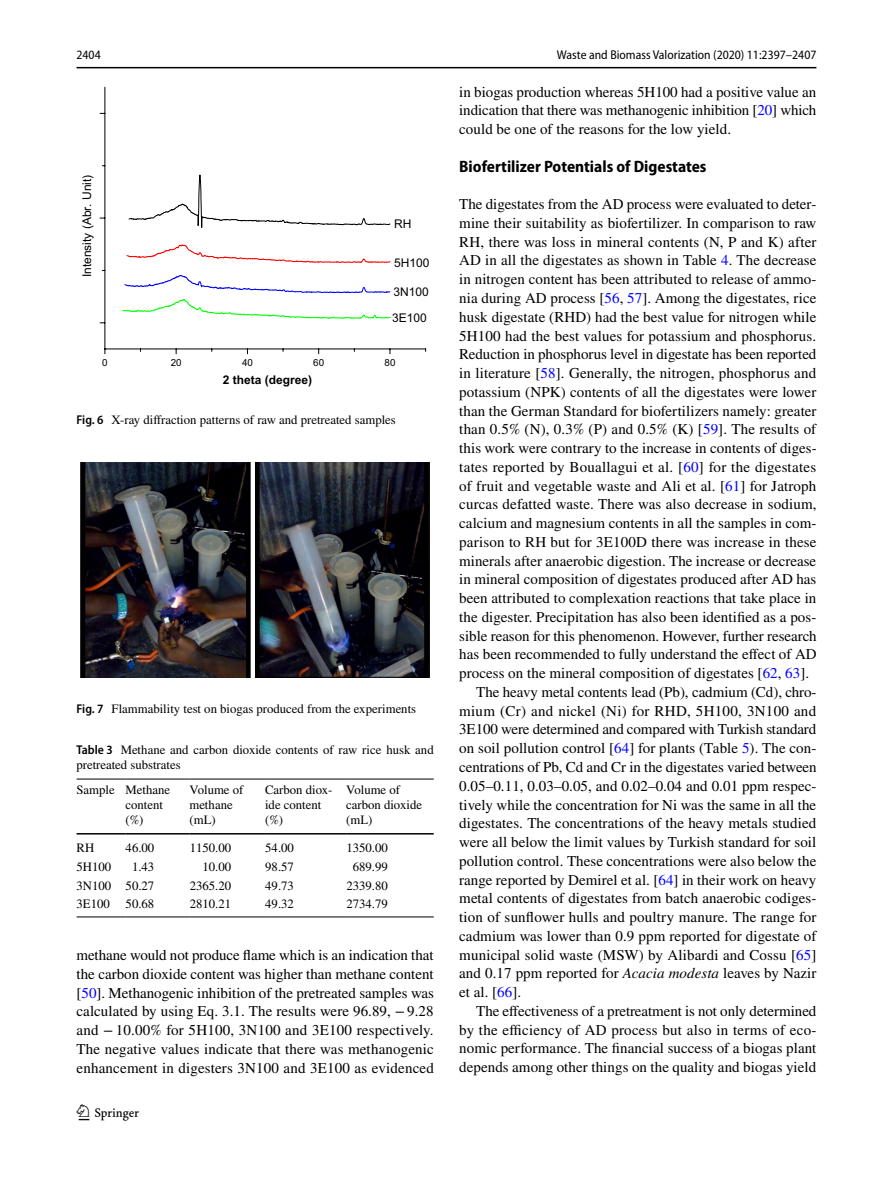
<style>
.page{position:relative;width:893px;height:1187px;background:#fff}
.page>*{position:absolute;margin:0;border:0;box-sizing:border-box;transform-origin:0 0}
.t1{font:22.5px "Springnew";color:#000}
.t2{font:700 semi-condensed 16.5px "Myriad Pro";color:#000}
.t3{font:15px/18.8px "STIX";letter-spacing:.005em;color:#000;text-align:justify}
.t4{font:12.75px/15px "STIX";color:#000}
.t5{font:semi-condensed 12.75px "Myriad Pro";color:#000}
.t6{font:12px/25.7px "Arial";color:#000}
.t7{font:700 12px "Arial";color:#000}
.t8{font:9.75px "Arial";letter-spacing:-.005em;color:#000}
.s1{font-family:"Myriad Pro";font-weight:600;font-stretch:semi-condensed}
.s2{color:#00f}
.s3{font-style:italic}
</style>
<div class="page">
<hr style="left:77px;top:67px;width:739px;height:1px;background:#000">
<hr style="left:105px;top:348px;width:321px;height:1px;background:#000">
<hr style="left:104px;top:87px;width:1px;height:262px;background:#000">
<svg style="left:122px;top:174px;width:269px;height:145px"></svg>
<img style="left:81px;top:462px;width:348px;height:215px">
<hr style="left:77px;top:778px;width:48px;height:1px;background:#000">
<hr style="left:77px;top:833px;width:48px;height:1px;background:#000">
<hr style="left:125px;top:778px;width:65px;height:1px;background:#000">
<hr style="left:125px;top:833px;width:65px;height:1px;background:#000">
<hr style="left:190px;top:778px;width:75px;height:1px;background:#000">
<hr style="left:190px;top:833px;width:75px;height:1px;background:#000">
<hr style="left:265px;top:778px;width:81px;height:1px;background:#000">
<hr style="left:265px;top:833px;width:81px;height:1px;background:#000">
<hr style="left:346px;top:778px;width:88px;height:1px;background:#000">
<hr style="left:346px;top:833px;width:88px;height:1px;background:#000">
<hr style="left:77px;top:916px;width:48px;height:1px;background:#000">
<hr style="left:125px;top:916px;width:65px;height:1px;background:#000">
<hr style="left:190px;top:916px;width:75px;height:1px;background:#000">
<hr style="left:265px;top:916px;width:81px;height:1px;background:#000">
<hr style="left:346px;top:916px;width:88px;height:1px;background:#000">
<p class="t5" style="left:77px;top:48px;width:26px">2404</p>
<p class="t5" style="left:557px;top:48px;width:261px">Waste and Biomass Valorization (2020) 11:2397–2407</p>
<p class="t6" style="left:74px;top:277px;width:104px;rotate:-90deg">Intensity (Abr. Unit)</p>
<p class="t6" style="left:394px;top:211px;width:19px">RH</p>
<p class="t6" style="left:394px;top:250px;width:37px">5H100</p>
<p class="t6" style="left:392px;top:279px;width:38px">3N100<br>3E100</p>
<p class="t8" style="left:102px;top:356px;width:7px">0</p>
<p class="t8" style="left:171px;top:356px;width:12px">20</p>
<p class="t8" style="left:242px;top:356px;width:12px">40</p>
<p class="t8" style="left:313px;top:356px;width:12px">60</p>
<p class="t8" style="left:385px;top:356px;width:12px">80</p>
<p class="t7" style="left:223px;top:371px;width:91px">2 theta (degree)</p>
<p class="t4" style="left:77px;top:412px;width:321px"><span class="s1">Fig. 6</span> X-ray diffraction patterns of raw and pretreated samples</p>
<p class="t4" style="left:77px;top:701px;width:341px"><span class="s1">Fig. 7</span> Flammability test on biogas produced from the experiments</p>
<p class="t4" style="left:77px;top:742px;width:359px"><span class="s1">Table 3</span> Methane and carbon dioxide contents of raw rice husk and pretreated substrates</p>
<p class="t4" style="left:125px;top:783px;width:46px;text-indent:-49px">Sample Methane content (%)</p>
<p class="t4" style="left:190px;top:783px;width:55px">Volume of methane (mL)</p>
<p class="t4" style="left:265px;top:783px;width:69px">Carbon diox&shy;ide content (%)</p>
<p class="t4" style="left:346px;top:783px;width:77px">Volume of carbon dioxide (mL)</p>
<p class="t4" style="left:77px;top:841px;width:19px">RH</p>
<p class="t4" style="left:126px;top:841px;width:30px">46.00</p>
<p class="t4" style="left:190px;top:841px;width:43px">1150.00</p>
<p class="t4" style="left:265px;top:841px;width:30px">54.00</p>
<p class="t4" style="left:346px;top:841px;width:43px">1350.00</p>
<p class="t4" style="left:77px;top:859px;width:36px">5H100</p>
<p class="t4" style="left:132px;top:859px;width:24px">1.43</p>
<p class="t4" style="left:203px;top:859px;width:30px">10.00</p>
<p class="t4" style="left:265px;top:859px;width:30px">98.57</p>
<p class="t4" style="left:353px;top:859px;width:37px">689.99</p>
<p class="t4" style="left:77px;top:878px;width:79px">3N100 50.27</p>
<p class="t4" style="left:190px;top:878px;width:43px">2365.20</p>
<p class="t4" style="left:265px;top:878px;width:30px">49.73</p>
<p class="t4" style="left:346px;top:878px;width:43px">2339.80</p>
<p class="t4" style="left:77px;top:897px;width:79px">3E100 50.68</p>
<p class="t4" style="left:190px;top:897px;width:43px">2810.21</p>
<p class="t4" style="left:265px;top:897px;width:30px">49.32</p>
<p class="t4" style="left:346px;top:897px;width:43px">2734.79</p>
<p class="t3" style="left:77px;top:946px;width:359px">methane would not produce flame which is an indication that the carbon dioxide content was higher than methane content [<span class="s2">50</span>]. Methanogenic inhibition of the pretreated samples was calculated by using Eq. 3.1. The results were 96.89, −9.28 and −10.00% for 5H100, 3N100 and 3E100 respectively.<br>The negative values indicate that there was methanogenic enhancement in digesters 3N100 and 3E100 as evidenced</p>
<h1 class="t1" style="left:79px;top:1104px;width:62px">1 3</h1>
<p class="t3" style="left:459px;top:83px;width:359px">in biogas production whereas 5H100 had a positive value an indication that there was methanogenic inhibition [<span class="s2">20</span>] which could be one of the reasons for the low yield.</p>
<p class="t2" style="left:459px;top:155px;width:249px">Biofertilizer Potentials of Digestates</p>
<p class="t3" style="left:459px;top:196px;width:359px">The digestates from the AD process were evaluated to deter-</p>
<p class="t3" style="left:459px;top:214px;width:359px">mine their suitability as biofertilizer. In comparison to raw</p>
<p class="t3" style="left:459px;top:233px;width:359px">RH, there was loss in mineral contents (N, P and K) after</p>
<p class="t3" style="left:459px;top:252px;width:359px">AD in all the digestates as shown in Table <span class="s2">4</span>. The decrease</p>
<p class="t3" style="left:459px;top:271px;width:359px">in nitrogen content has been attributed to release of ammo-</p>
<p class="t3" style="left:459px;top:289px;width:359px">nia during AD process [<span class="s2">56</span>, <span class="s2">57</span>]. Among the digestates, rice</p>
<p class="t3" style="left:459px;top:308px;width:359px">husk digestate (RHD) had the best value for nitrogen while</p>
<p class="t3" style="left:459px;top:327px;width:358px">5H100 had the best values for potassium and phosphorus.</p>
<p class="t3" style="left:459px;top:346px;width:359px">Reduction in phosphorus level in digestate has been reported</p>
<p class="t3" style="left:459px;top:364px;width:358px">in literature [<span class="s2">58</span>]. Generally, the nitrogen, phosphorus and</p>
<p class="t3" style="left:459px;top:383px;width:359px">potassium (NPK) contents of all the digestates were lower</p>
<p class="t3" style="left:459px;top:402px;width:359px">than the German Standard for biofertilizers namely: greater</p>
<p class="t3" style="left:459px;top:421px;width:359px">than 0.5% (N), 0.3% (P) and 0.5% (K) [<span class="s2">59</span>]. The results of</p>
<p class="t3" style="left:459px;top:439px;width:359px">this work were contrary to the increase in contents of diges-</p>
<p class="t3" style="left:459px;top:458px;width:358px">tates reported by Bouallagui et al. [<span class="s2">60</span>] for the digestates</p>
<p class="t3" style="left:459px;top:477px;width:359px">of fruit and vegetable waste and Ali et al. [<span class="s2">61</span>] for Jatroph</p>
<p class="t3" style="left:459px;top:496px;width:359px">curcas defatted waste. There was also decrease in sodium,</p>
<p class="t3" style="left:459px;top:514px;width:359px">calcium and magnesium contents in all the samples in com-</p>
<p class="t3" style="left:459px;top:533px;width:359px">parison to RH but for 3E100D there was increase in these</p>
<p class="t3" style="left:459px;top:552px;width:358px">minerals after anaerobic digestion. The increase or decrease</p>
<p class="t3" style="left:459px;top:571px;width:359px">in mineral composition of digestates produced after AD has</p>
<p class="t3" style="left:459px;top:589px;width:359px">been attributed to complexation reactions that take place in</p>
<p class="t3" style="left:459px;top:608px;width:359px">the digester. Precipitation has also been identified as a pos-</p>
<p class="t3" style="left:459px;top:627px;width:359px">sible reason for this phenomenon. However, further research</p>
<p class="t3" style="left:459px;top:646px;width:359px">has been recommended to fully understand the effect of AD</p>
<p class="t3" style="left:459px;top:664px;width:351px">process on the mineral composition of digestates [<span class="s2">62</span>, <span class="s2">63</span>].</p>
<p class="t3" style="left:476px;top:683px;width:342px">The heavy metal contents lead (Pb), cadmium (Cd), chro-</p>
<p class="t3" style="left:459px;top:702px;width:358px">mium (Cr) and nickel (Ni) for RHD, 5H100, 3N100 and</p>
<p class="t3" style="left:459px;top:721px;width:359px">3E100 were determined and compared with Turkish standard</p>
<p class="t3" style="left:459px;top:739px;width:359px">on soil pollution control [<span class="s2">64</span>] for plants (Table <span class="s2">5</span>). The con-</p>
<p class="t3" style="left:459px;top:758px;width:359px">centrations of Pb, Cd and Cr in the digestates varied between</p>
<p class="t3" style="left:459px;top:777px;width:359px">0.05–0.11, 0.03–0.05, and 0.02–0.04 and 0.01 ppm respec-</p>
<p class="t3" style="left:459px;top:796px;width:358px">tively while the concentration for Ni was the same in all the</p>
<p class="t3" style="left:459px;top:814px;width:359px">digestates. The concentrations of the heavy metals studied</p>
<p class="t3" style="left:459px;top:833px;width:359px">were all below the limit values by Turkish standard for soil</p>
<p class="t3" style="left:459px;top:852px;width:359px">pollution control. These concentrations were also below the</p>
<p class="t3" style="left:459px;top:871px;width:359px">range reported by Demirel et al. [<span class="s2">64</span>] in their work on heavy</p>
<p class="t3" style="left:459px;top:889px;width:359px">metal contents of digestates from batch anaerobic codiges-</p>
<p class="t3" style="left:459px;top:908px;width:359px">tion of sunflower hulls and poultry manure. The range for</p>
<p class="t3" style="left:459px;top:927px;width:359px">cadmium was lower than 0.9 ppm reported for digestate of</p>
<p class="t3" style="left:459px;top:946px;width:359px">municipal solid waste (MSW) by Alibardi and Cossu [<span class="s2">65</span>]</p>
<p class="t3" style="left:459px;top:964px;width:359px">and 0.17 ppm reported for <span class="s3">Acacia modesta</span> leaves by Nazir</p>
<p class="t3" style="left:459px;top:983px;width:63px">et al. [<span class="s2">66</span>].</p>
<p class="t3" style="left:476px;top:1002px;width:342px">The effectiveness of a pretreatment is not only determined</p>
<p class="t3" style="left:459px;top:1021px;width:359px">by the efficiency of AD process but also in terms of eco-</p>
<p class="t3" style="left:459px;top:1039px;width:359px">nomic performance. The financial success of a biogas plant</p>
<p class="t3" style="left:459px;top:1058px;width:359px">depends among other things on the quality and biogas yield</p>
</div>
